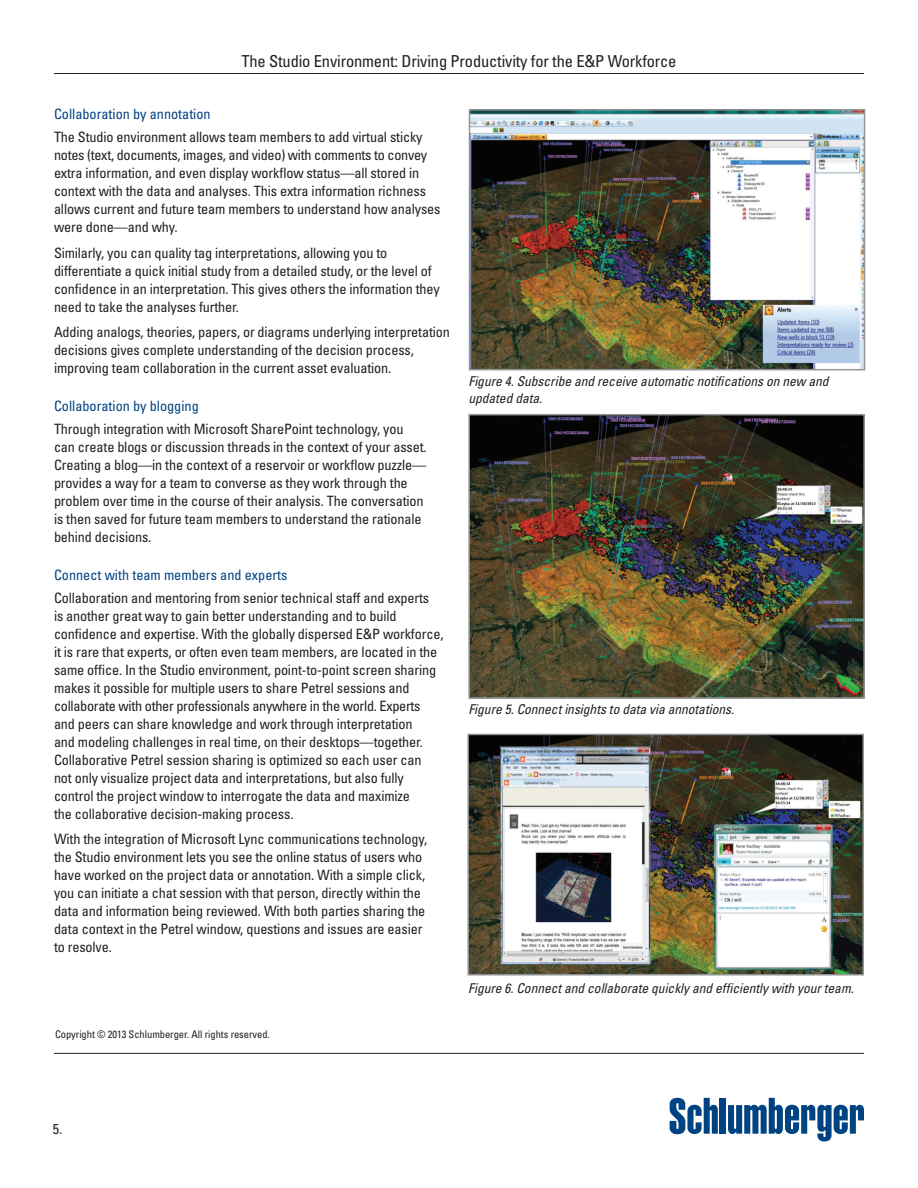
<style>
.page{position:relative;width:918px;height:1188px;background:#fff}
.page>*{position:absolute;margin:0;border:0;box-sizing:border-box;transform-origin:0 0}
.t1{font:condensed 16.5px "Univers LT Std";letter-spacing:-.01em;color:#231f20}
.t2{font:condensed 14.25px/18px "Univers LT Std";letter-spacing:-.01em;color:#231f20}
.t3{font:condensed 14.25px "Univers LT Std";color:#004382}
.t4{font:italic condensed 13.5px/16.5px "Univers LT Std";letter-spacing:-.005em;color:#231f20}
.t5{font:condensed 10.5px "Univers LT Std";letter-spacing:-.005em;color:#231f20}
</style>
<div class="page">
<div style="left:720px;top:1098px;width:6px;height:36px;background:#004382"></div>
<svg style="left:728px;top:1098px;width:136px;height:44px"></svg>
<svg style="left:670px;top:1098px;width:48px;height:36px"></svg>
<hr style="left:54px;top:73px;width:810px;height:1px;background:#231f20">
<hr style="left:54px;top:1053px;width:810px;height:1px;background:#231f20">
<img style="left:472px;top:112px;width:390px;height:255px">
<div style="left:469px;top:109px;width:396px;height:261px;border:2px solid #939598"></div>
<img style="left:471px;top:417px;width:391px;height:279px">
<div style="left:468px;top:414px;width:397px;height:285px;border:2px solid #939598"></div>
<img style="left:470px;top:737px;width:391px;height:236px">
<div style="left:467px;top:734px;width:397px;height:242px;border:2px solid #939598"></div>
<p class="t1" style="left:241px;top:51px;width:437px">The Studio Environment: Driving Productivity for the E&amp;P Workforce</p>
<p class="t3" style="left:54px;top:105px;width:158px">Collaboration by annotation</p>
<p class="t2" style="left:54px;top:128px;width:388px">The Studio environment allows team members to add virtual sticky notes (text, documents, images, and video) with comments to convey extra information, and even display workflow status—all stored in context with the data and analyses. This extra information richness allows current and future team members to understand how analyses were done—and why.</p>
<p class="t2" style="left:54px;top:243px;width:387px">Similarly, you can quality tag interpretations, allowing you to differentiate a quick initial study from a detailed study, or the level of confidence in an interpretation. This gives others the information they need to take the analyses further.</p>
<p class="t2" style="left:54px;top:323px;width:398px">Adding analogs, theories, papers, or diagrams underlying interpretation decisions gives complete understanding of the decision process, improving team collaboration in the current asset evaluation.</p>
<p class="t3" style="left:54px;top:397px;width:146px">Collaboration by blogging</p>
<p class="t2" style="left:54px;top:420px;width:374px">Through integration with Microsoft SharePoint technology, you can create blogs or discussion threads in the context of your asset.<br>Creating a blog—in the context of a reservoir or workflow puzzle— provides a way for a team to converse as they work through the problem over time in the course of their analysis. The conversation is then saved for future team members to understand the rationale behind decisions.</p>
<p class="t3" style="left:54px;top:566px;width:235px">Connect with team members and experts</p>
<p class="t2" style="left:54px;top:588px;width:391px">Collaboration and mentoring from senior technical staff and experts<br>is another great way to gain better understanding and to build confidence and expertise. With the globally dispersed E&amp;P workforce, it is rare that experts, or often even team members, are located in the same office. In the Studio environment, point-to-point screen sharing makes it possible for multiple users to share Petrel sessions and collaborate with other professionals anywhere in the world. Experts and peers can share knowledge and work through interpretation<br>and modeling challenges in real time, on their desktops—together.<br>Collaborative Petrel session sharing is optimized so each user can<br>not only visualize project data and interpretations, but also fully control the project window to interrogate the data and maximize<br>the collaborative decision-making process.</p>
<p class="t2" style="left:54px;top:830px;width:375px">With the integration of Microsoft Lync communications technology, the Studio environment lets you see the online status of users who have worked on the project data or annotation. With a simple click, you can initiate a chat session with that person, directly within the data and information being reviewed. With both parties sharing the data context in the Petrel window, questions and issues are easier to resolve.</p>
<p class="t5" style="left:55px;top:1028px;width:216px">Copyright © 2013 Schlumberger. All rights reserved.</p>
<p class="t4" style="left:468px;top:373px;width:362px">Figure 4. Subscribe and receive automatic notifications on new and updated data.</p>
<p class="t4" style="left:468px;top:701px;width:267px">Figure 5. Connect insights to data via annotations.</p>
<p class="t4" style="left:468px;top:980px;width:387px">Figure 6. Connect and collaborate quickly and efficiently with your team.</p>
<p class="t2" style="left:53px;top:1120px;width:11px">5.</p>
</div>
